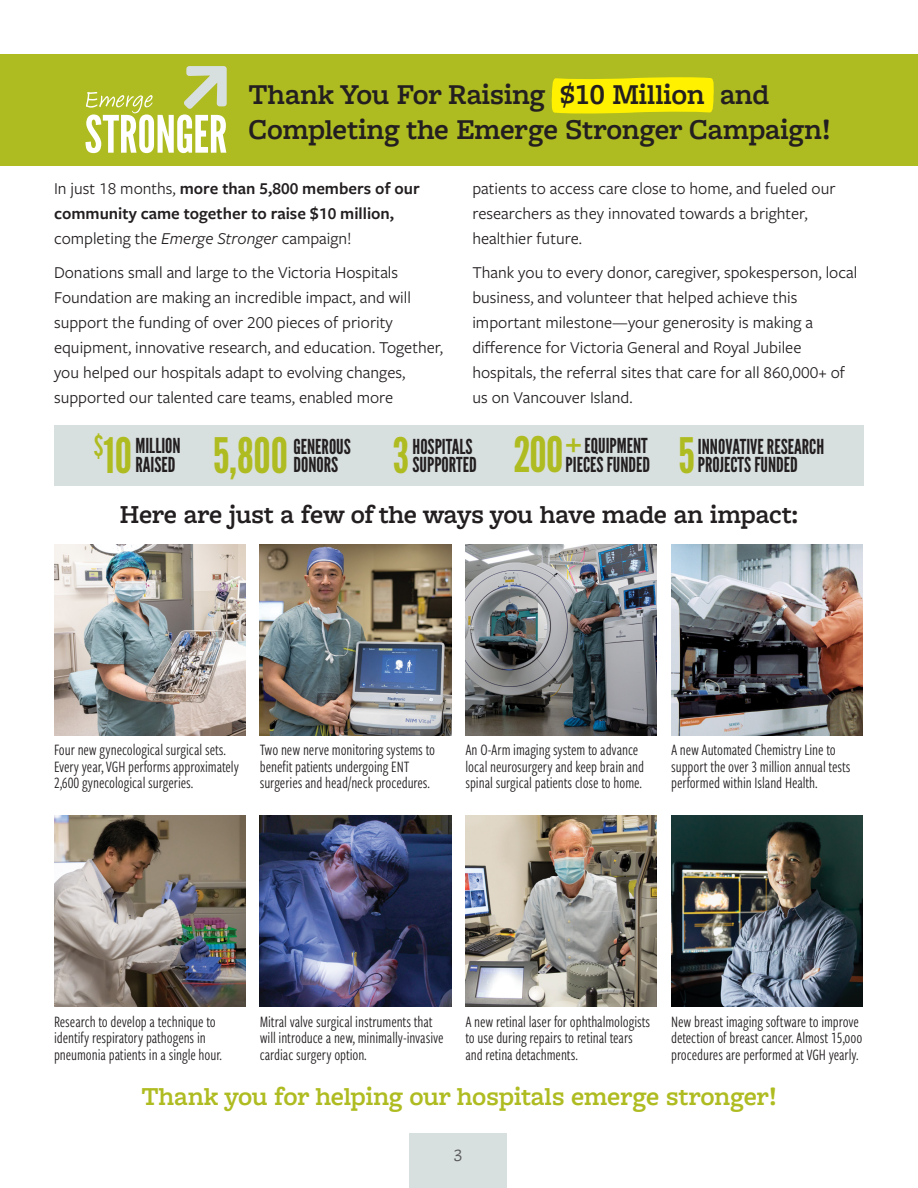
<style>
.page{position:relative;width:918px;height:1188px;background:#fff}
.page>*{position:absolute;margin:0;border:0;box-sizing:border-box;transform-origin:0 0}
.t1{font:48.75px "League Gothic";color:#afbc21}
.t2{font:32.55px "League Gothic";color:#afbc21}
.t3{font:600 30px/34.5px "Freight Macro Pro";letter-spacing:-.005em;color:#231f20}
.t4{font:600 27px "Freight Macro Pro";letter-spacing:-.005em;color:#afbc21}
.t5{font:600 27px "Freight Macro Pro";letter-spacing:-.005em;color:#231f20}
.t6{font:20.55px/18.3px "League Gothic";color:#231f20}
.t7{font:18px "Freight Macro Pro";color:#58595b}
.t8{font:17.25px/25px "Freight Sans Pro";color:#231f20}
.t9{font:600 17.25px/25px "Freight Sans Pro";color:#231f20}
.t10{font:16.5px/16.5px "Freight Sans Cmp Pro";letter-spacing:-.005em;color:#231f20}
.s1{font-weight:400}
.s2{font-weight:400;font-style:italic}
</style>
<div class="page">
<img style="left:54px;top:544px;width:191px;height:192px">
<img style="left:260px;top:544px;width:191px;height:192px">
<img style="left:671px;top:544px;width:192px;height:192px">
<img style="left:465px;top:544px;width:192px;height:192px">
<img style="left:54px;top:815px;width:191px;height:192px">
<img style="left:260px;top:815px;width:191px;height:192px">
<img style="left:671px;top:815px;width:192px;height:192px">
<img style="left:465px;top:815px;width:192px;height:192px">
<div style="left:0;top:55px;width:918px;height:111px;background:#afbc21"></div>
<svg style="left:551px;top:77px;width:163px;height:37px;background:#f8ec02"></svg>
<svg style="left:85px;top:66px;width:142px;height:87px"></svg>
<div style="left:54px;top:426px;width:810px;height:60px;background:#d8dfdf"></div>
<div style="left:409px;top:1134px;width:98px;height:54px;background:#d8dfdf"></div>
<h3 class="t3" style="left:249px;top:76px;width:584px">Thank You For Raising $10 Million and<br>Completing the Emerge Stronger Campaign!</h3>
<p class="t9" style="left:54px;top:175px;width:367px"><span class="s1">In just 18 months,</span> more than 5,800 members of our community came together to raise $10 million, <span class="s1">completing the</span> <span class="s2">Emerge Stronger</span> <span class="s1">campaign!</span></p>
<p class="t8" style="left:54px;top:259px;width:391px">Donations small and large to the Victoria Hospitals Foundation are making an incredible impact, and will support the funding of over 200 pieces of priority equipment, innovative research, and education. Together, you helped our hospitals adapt to evolving changes, supported our talented care teams, enabled more</p>
<p class="t8" style="left:472px;top:175px;width:365px">patients to access care close to home, and fueled our researchers as they innovated towards a brighter, healthier future.</p>
<p class="t8" style="left:472px;top:259px;width:386px">Thank you to every donor, caregiver, spokesperson, local business, and volunteer that helped achieve this important milestone—your generosity is making a difference for Victoria General and Royal Jubilee hospitals, the referral sites that care for all 860,000+ of us on Vancouver Island.</p>
<h1 class="t1" style="left:94px;top:426px;width:40px"><sup>$</sup>10</h1>
<p class="t6" style="left:135px;top:437px;width:47px">MILLION<br>RAISED</p>
<h1 class="t1" style="left:393px;top:426px;width:18px">3</h1>
<p class="t6" style="left:413px;top:438px;width:66px">HOSPITALS<br>SUPPORTED</p>
<h1 class="t1" style="left:513px;top:426px;width:52px">200</h1>
<p class="t6" style="left:566px;top:437px;width:86px;text-align:right">EQUIPMENT<br>PIECES FUNDED</p>
<h1 class="t1" style="left:213px;top:426px;width:77px">5,800</h1>
<p class="t6" style="left:293px;top:438px;width:59px">GENEROUS<br>DONORS</p>
<h1 class="t1" style="left:678px;top:426px;width:18px">5</h1>
<p class="t6" style="left:698px;top:438px;width:128px">INNOVATIVE RESEARCH<br>PROJECTS FUNDED</p>
<h2 class="t2" style="left:565px;top:426px;width:18px">+</h2>
<h3 class="t5" style="left:120px;top:496px;width:680px">Here are just a few of the ways you have made an impact:</h3>
<p class="t10" style="left:54px;top:741px;width:186px">Four new gynecological surgical sets.<br>Every year, VGH performs approximately<br>2,600 gynecological surgeries.</p>
<p class="t10" style="left:260px;top:741px;width:177px">Two new nerve monitoring systems to benefit patients undergoing ENT surgeries and head/neck procedures.</p>
<p class="t10" style="left:465px;top:741px;width:180px">An O-Arm imaging system to advance local neurosurgery and keep brain and spinal surgical patients close to home.</p>
<p class="t10" style="left:671px;top:741px;width:181px">A new Automated Chemistry Line to support the over 3 million annual tests performed within Island Health.</p>
<p class="t10" style="left:465px;top:1012px;width:186px">A new retinal laser for ophthalmologists to use during repairs to retinal tears and retina detachments.</p>
<p class="t10" style="left:671px;top:1012px;width:193px">New breast imaging software to improve detection of breast cancer. Almost 15,000 procedures are performed at VGH yearly.</p>
<p class="t10" style="left:54px;top:1012px;width:170px">Research to develop a technique to identify respiratory pathogens in pneumonia patients in a single hour.</p>
<h3 class="t4" style="left:141px;top:1077px;width:637px">Thank you for helping our hospitals emerge stronger!</h3>
<p class="t10" style="left:260px;top:1012px;width:185px">Mitral valve surgical instruments that will introduce a new, minimally-invasive cardiac surgery option.</p>
<p class="t7" style="left:453px;top:1143px;width:10px">3</p>
</div>
